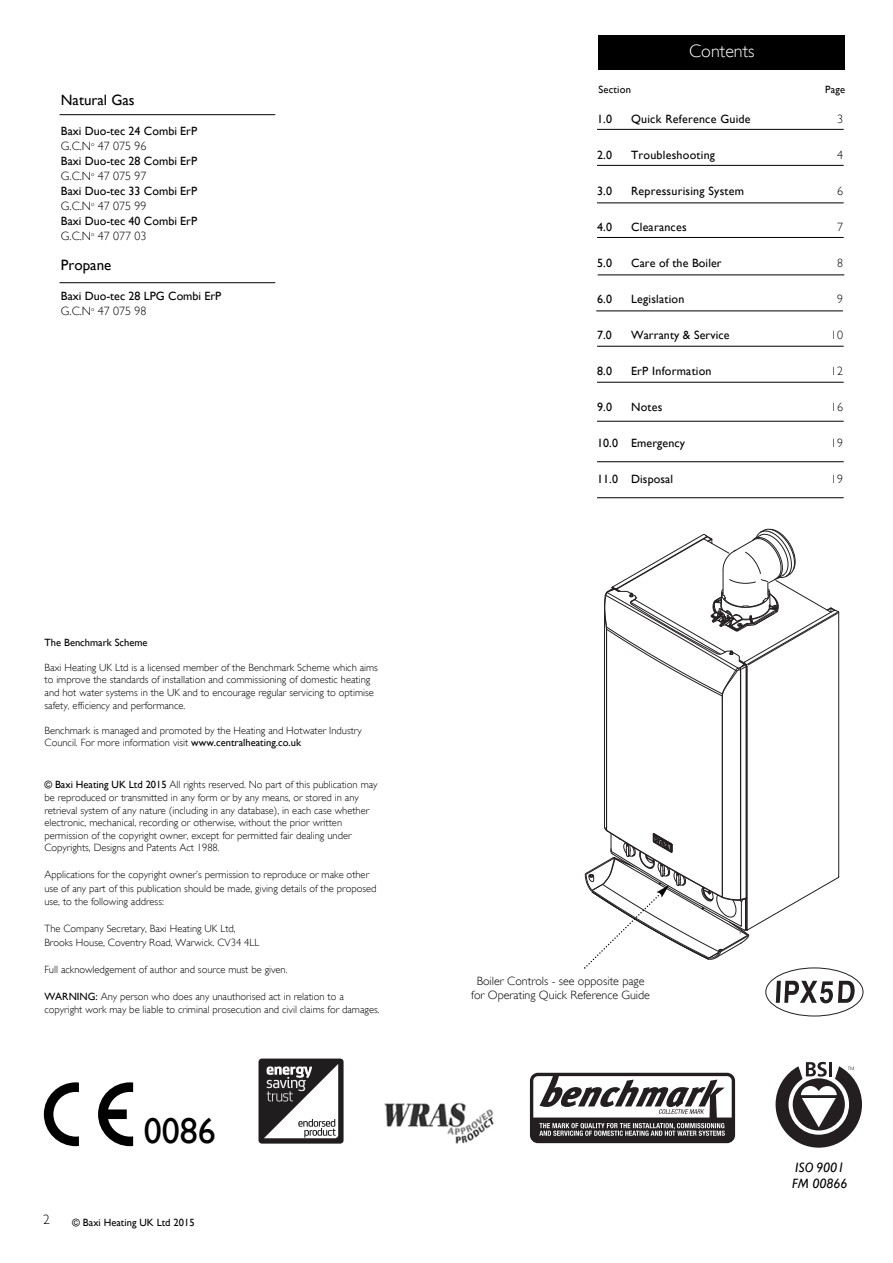
<style>
.page{position:relative;width:893px;height:1263px;background:#fff}
.page>*{position:absolute;margin:0;border:0;box-sizing:border-box;transform-origin:0 0}
.t1{font:36px "Gill Sans";color:#000}
.t2{font:300 18px "Gill Sans";color:#fff}
.t3{font:15px "Gill Sans";color:#000}
.t4{font:italic 13.5px/16.2px "Gill Sans";color:#000}
.t5{font:300 13.5px "Gill Sans";color:#000}
.t6{font:12px/15px "Gill Sans";letter-spacing:.01em;color:#000}
.t7{font:300 12px/14.4px "Gill Sans";color:#000;text-align:center}
.t8{font:300 10.5px/12.6px "Gill Sans";color:#000}
.t9{font:10.5px "Gill Sans";color:#000}
.t10{font:10.5px "Gill Sans";letter-spacing:.02em;color:#000}
.s1{font-weight:300}
.s2{font-weight:400}
</style>
<div class="page">
<div style="left:598px;top:36px;width:247px;height:34px;background:#000"></div>
<hr style="left:597px;top:129px;width:247px;height:1px;background:#000">
<hr style="left:597px;top:165px;width:247px;height:1px;background:#000">
<hr style="left:597px;top:203px;width:247px;height:1px;background:#000">
<hr style="left:598px;top:275px;width:246px;height:1px;background:#000">
<hr style="left:596px;top:311px;width:247px;height:1px;background:#000">
<hr style="left:597px;top:237px;width:247px;height:1px;background:#000">
<hr style="left:597px;top:346px;width:247px;height:1px;background:#000">
<hr style="left:597px;top:382px;width:247px;height:1px;background:#000">
<hr style="left:597px;top:421px;width:247px;height:1px;background:#000">
<svg style="left:584px;top:528px;width:255px;height:442px"></svg>
<img style="left:384px;top:1102px;width:110px;height:42px">
<div style="left:766px;top:968px;width:97px;height:48px;border:1px solid #231f20;border-radius:50%"></div>
<svg style="left:776px;top:981px;width:79px;height:22px"></svg>
<svg style="left:44px;top:1082px;width:35px;height:64px"></svg>
<svg style="left:98px;top:1082px;width:35px;height:64px"></svg>
<svg style="left:258px;top:1058px;width:86px;height:85px"></svg>
<svg style="left:530px;top:1073px;width:205px;height:70px"></svg>
<svg style="left:776px;top:1062px;width:86px;height:86px"></svg>
<hr style="left:60px;top:114px;width:215px;height:1px;background:#000">
<hr style="left:60px;top:282px;width:215px;height:1px;background:#000">
<hr style="left:597px;top:461px;width:247px;height:1px;background:#000">
<hr style="left:597px;top:497px;width:247px;height:1px;background:#000">
<h3 class="t3" style="left:61px;top:91px;width:75px">Natural Gas</h3>
<p class="t6" style="left:61px;top:123px;width:138px">Baxi Duo-tec 24 Combi ErP<br><span class="s1">G.C.N</span><sup>o</sup> <span class="s1">47 075 96<br></span>Baxi Duo-tec 28 Combi ErP<br><span class="s1">G.C.N</span><sup>o</sup> <span class="s1">47 075 97<br></span>Baxi Duo-tec 33 Combi ErP<br><span class="s1">G.C.N</span><sup>o</sup> <span class="s1">47 075 99<br></span>Baxi Duo-tec 40 Combi ErP<br><span class="s1">G.C.N</span><sup>o</sup> <span class="s1">47 077 03</span></p>
<h3 class="t3" style="left:61px;top:256px;width:52px">Propane</h3>
<p class="t6" style="left:61px;top:288px;width:162px">Baxi Duo-tec 28 LPG Combi ErP<br><span class="s1">G.C.N</span><sup>o</sup> <span class="s1">47 075 98</span></p>
<p class="t9" style="left:45px;top:636px;width:105px">The Benchmark Scheme</p>
<p class="t8" style="left:45px;top:661px;width:335px">Baxi Heating UK Ltd is a licensed member of the Benchmark Scheme which aims to improve the standards of installation and commissioning of domestic heating and hot water systems in the UK and to encourage regular servicing to optimise safety, efficiency and performance.</p>
<p class="t8" style="left:45px;top:724px;width:319px">Benchmark is managed and promoted by the Heating and Hotwater Industry<br>Council. For more information visit <span class="s2">www.centralheating.co.uk</span></p>
<p class="t8" style="left:44px;top:778px;width:335px"><span class="s2">© Baxi Heating UK Ltd 2015</span> All rights reserved. No part of this publication may be reproduced or transmitted in any form or by any means, or stored in any retrieval system of any nature (including in any database), in each case whether electronic, mechanical, recording or otherwise, without the prior written permission of the copyright owner, except for permitted fair dealing under Copyrights, Designs and Patents Act 1988.</p>
<p class="t8" style="left:44px;top:868px;width:334px;line-height:13.5px">Applications for the copyright owner’s permission to reproduce or make other use of any part of this publication should be made, giving details of the proposed use, to the following address:</p>
<p class="t8" style="left:44px;top:922px;width:216px;line-height:13.5px">The Company Secretary, Baxi Heating UK Ltd,<br>Brooks House, Coventry Road, Warwick. CV34 4LL</p>
<p class="t8" style="left:44px;top:963px;width:245px">Full acknowledgement of author and source must be given.</p>
<p class="t8" style="left:44px;top:990px;width:337px;line-height:13.5px"><span class="s2">WARNING:</span> Any person who does any unauthorised act in relation to a copyright work may be liable to criminal prosecution and civil claims for damages.</p>
<h1 class="t1" style="left:144px;top:1110px;width:73px">0086</h1>
<p class="t5" style="left:43px;top:1212px;width:8px">2</p>
<p class="t9" style="left:72px;top:1216px;width:124px">© Baxi Heating UK Ltd 2015</p>
<h2 class="t2" style="left:689px;top:41px;width:67px">Contents</h2>
<p class="t10" style="left:598px;top:83px;width:34px">Section</p>
<p class="t9" style="left:825px;top:83px;width:21px">Page</p>
<p class="t6" style="left:597px;top:112px;width:17px">1.0</p>
<p class="t6" style="left:631px;top:112px;width:121px">Quick Reference Guide</p>
<p class="t7" style="left:837px;top:112px;width:7px">3</p>
<p class="t6" style="left:597px;top:148px;width:17px">2.0</p>
<p class="t6" style="left:631px;top:148px;width:85px">Troubleshooting</p>
<p class="t7" style="left:837px;top:148px;width:7px">4</p>
<p class="t6" style="left:597px;top:184px;width:17px">3.0</p>
<p class="t6" style="left:631px;top:184px;width:114px">Repressurising System</p>
<p class="t7" style="left:837px;top:184px;width:7px">6</p>
<p class="t6" style="left:597px;top:220px;width:17px">4.0</p>
<p class="t6" style="left:631px;top:220px;width:57px">Clearances</p>
<p class="t7" style="left:837px;top:220px;width:7px">7</p>
<p class="t6" style="left:597px;top:256px;width:17px">5.0</p>
<p class="t6" style="left:631px;top:256px;width:92px">Care of the Boiler</p>
<p class="t7" style="left:837px;top:256px;width:7px">8</p>
<p class="t6" style="left:597px;top:292px;width:17px">6.0</p>
<p class="t6" style="left:631px;top:292px;width:55px">Legislation</p>
<p class="t7" style="left:837px;top:292px;width:7px">9</p>
<p class="t6" style="left:597px;top:328px;width:16px">7.0</p>
<p class="t6" style="left:631px;top:328px;width:100px">Warranty &amp; Service</p>
<p class="t7" style="left:831px;top:328px;width:14px">10</p>
<p class="t6" style="left:597px;top:364px;width:17px">8.0</p>
<p class="t6" style="left:631px;top:364px;width:82px">ErP Information</p>
<p class="t7" style="left:831px;top:364px;width:14px">12</p>
<p class="t6" style="left:597px;top:400px;width:17px">9.0</p>
<p class="t6" style="left:631px;top:400px;width:33px">Notes</p>
<p class="t7" style="left:831px;top:400px;width:14px">16</p>
<p class="t6" style="left:597px;top:436px;width:90px">10.0 Emergency</p>
<p class="t7" style="left:831px;top:436px;width:14px">19</p>
<p class="t6" style="left:597px;top:472px;width:78px">11.0 Disposal</p>
<p class="t7" style="left:831px;top:472px;width:14px">19</p>
<p class="t7" style="left:471px;top:973px;width:180px">Boiler Controls - see opposite page for Operating Quick Reference Guide</p>
<p class="t4" style="left:792px;top:1159px;width:57px">ISO 9001<br>FM 00866</p>
</div>
